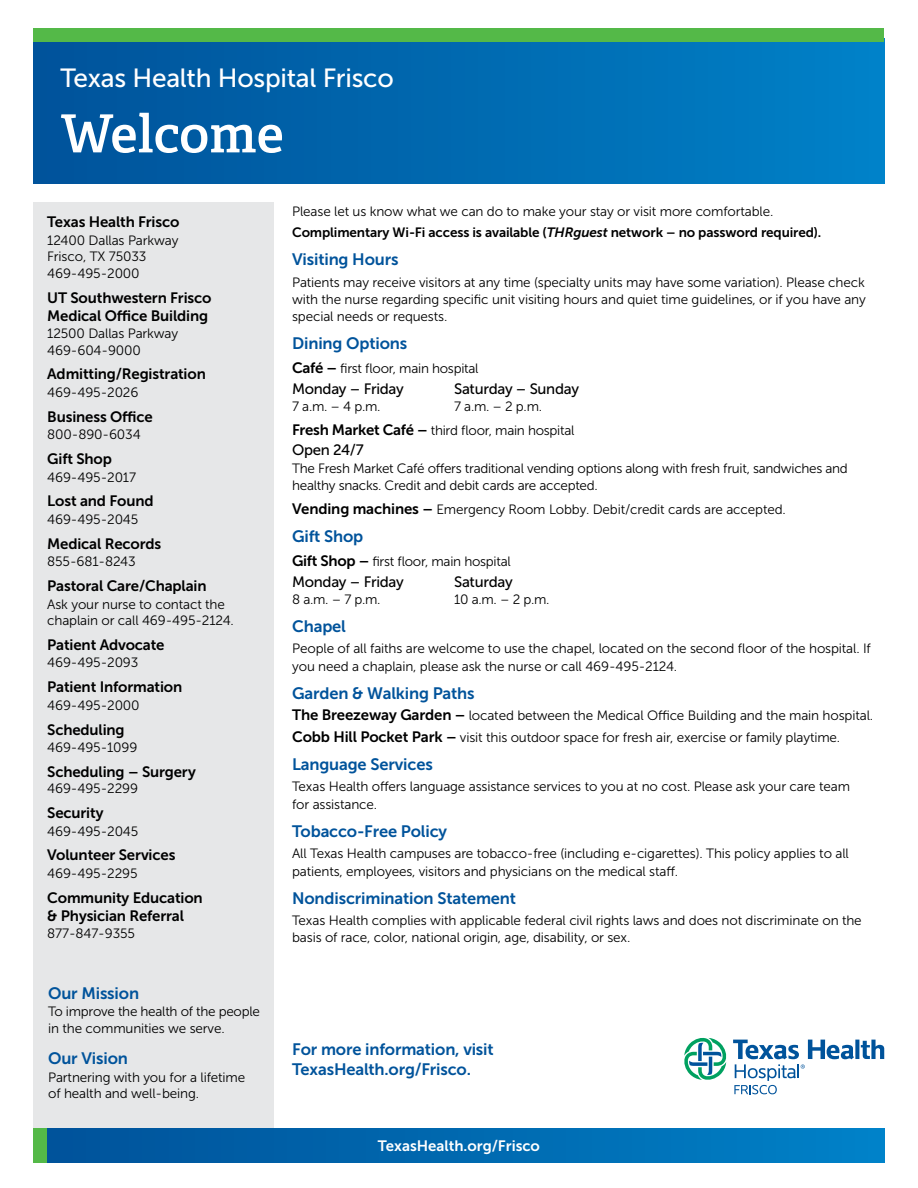
<style>
.page{position:relative;width:918px;height:1188px;background:#fff}
.page>*{position:absolute;margin:0;border:0;box-sizing:border-box;transform-origin:0 0}
.t1{font:600 52.5px "Adelle Basic";color:#fff}
.t2{font:26.25px "Museo Sans 500";letter-spacing:-.01em;color:#fff}
.t3{font:16.5px/19.8px "Museo Sans 700";letter-spacing:-.01em;color:#00539b}
.t4{font:15px/18px "Museo Sans 700";letter-spacing:-.01em;color:#000}
.t5{font:15px "Museo Sans 500";letter-spacing:-.02em;color:#000}
.t6{font:15px "Museo Sans 700";color:#fff}
.t7{font:13.5px/17.2px "Museo Sans 300";letter-spacing:-.01em;color:#000}
.t8{font:13.5px "Museo Sans 700";letter-spacing:-.01em;color:#000}
.s1{font-style:italic}
.s2{font-family:"Museo Sans 700";font-size:15px}
</style>
<div class="page">
<div style="left:34px;top:38px;width:850px;height:145px;background:linear-gradient(to right,#00529a,#0081c7)"></div>
<div style="left:34px;top:29px;width:850px;height:13px;background:#54b948"></div>
<div style="left:34px;top:202px;width:240px;height:935px;background:#e6e7e8"></div>
<div style="left:46px;top:1128px;width:838px;height:35px;background:linear-gradient(to right,#005299,#0081c7)"></div>
<div style="left:34px;top:1128px;width:13px;height:35px;background:#54b948"></div>
<svg style="left:684px;top:1038px;width:43px;height:42px"></svg>
<svg style="left:855px;top:1040px;width:4px;height:19px"></svg>
<svg style="left:861px;top:1040px;width:23px;height:19px"></svg>
<svg style="left:733px;top:1040px;width:121px;height:54px"></svg>
<h2 class="t2" style="left:60px;top:63px;width:335px">Texas Health Hospital Frisco</h2>
<h1 class="t1" style="left:60px;top:101px;width:225px">Welcome</h1>
<p class="t4" style="left:47px;top:213px;width:134px">Texas Health Frisco</p>
<p class="t7" style="left:47px;top:232px;width:133px;line-height:16.5px">12400 Dallas Parkway<br>Frisco, TX 75033<br>469-495-2000</p>
<p class="t4" style="left:47px;top:288px;width:166px">UT Southwestern Frisco<br>Medical Office Building</p>
<p class="t7" style="left:47px;top:325px;width:132px;line-height:16.5px">12500 Dallas Parkway<br>469-604-9000</p>
<p class="t4" style="left:47px;top:365px;width:160px">Admitting/Registration</p>
<p class="t7" style="left:47px;top:384px;width:93px">469-495-2026</p>
<p class="t4" style="left:47px;top:408px;width:107px">Business Office</p>
<p class="t7" style="left:47px;top:426px;width:95px">800-890-6034</p>
<p class="t4" style="left:47px;top:450px;width:66px">Gift Shop</p>
<p class="t7" style="left:47px;top:468px;width:90px">469-495-2017</p>
<p class="t4" style="left:47px;top:492px;width:108px">Lost and Found</p>
<p class="t7" style="left:47px;top:511px;width:93px">469-495-2045</p>
<p class="t4" style="left:47px;top:535px;width:116px">Medical Records</p>
<p class="t7" style="left:47px;top:553px;width:90px">855-681-8243</p>
<p class="t4" style="left:47px;top:577px;width:161px">Pastoral Care/Chaplain</p>
<p class="t7" style="left:47px;top:596px;width:188px;line-height:16.5px">Ask your nurse to contact the chaplain or call 469-495-2124.</p>
<p class="t4" style="left:47px;top:636px;width:119px">Patient Advocate</p>
<p class="t7" style="left:47px;top:654px;width:93px">469-495-2093</p>
<p class="t4" style="left:47px;top:678px;width:137px">Patient Information</p>
<p class="t7" style="left:47px;top:697px;width:94px">469-495-2000</p>
<p class="t4" style="left:47px;top:720px;width:79px">Scheduling</p>
<p class="t7" style="left:47px;top:739px;width:92px">469-495-1099</p>
<p class="t4" style="left:47px;top:763px;width:150px">Scheduling – Surgery</p>
<p class="t7" style="left:47px;top:780px;width:92px">469-495-2299</p>
<p class="t4" style="left:47px;top:804px;width:58px">Security</p>
<p class="t7" style="left:47px;top:823px;width:93px">469-495-2045</p>
<p class="t4" style="left:47px;top:846px;width:130px">Volunteer Services</p>
<p class="t7" style="left:47px;top:865px;width:92px">469-495-2295</p>
<p class="t4" style="left:47px;top:889px;width:157px">Community Education &amp; Physician Referral</p>
<p class="t7" style="left:47px;top:925px;width:89px">877-847-9355</p>
<p class="t3" style="left:48px;top:983px;width:92px">Our Mission</p>
<p class="t7" style="left:48px;top:1003px;width:213px;line-height:16.5px">To improve the health of the people in the communities we serve.</p>
<p class="t3" style="left:48px;top:1049px;width:81px">Our Vision</p>
<p class="t7" style="left:48px;top:1069px;width:199px;line-height:16.5px">Partnering with you for a lifetime of health and well-being.</p>
<p class="t7" style="left:292px;top:202px;width:483px">Please let us know what we can do to make your stay or visit more comfortable.</p>
<p class="t8" style="left:292px;top:225px;width:531px">Complimentary Wi-Fi access is available (<span class="s1">THRguest</span> network – no password required).</p>
<p class="t3" style="left:292px;top:250px;width:108px">Visiting Hours</p>
<p class="t7" style="left:292px;top:274px;width:575px;text-align:justify">Patients may receive visitors at any time (specialty units may have some variation). Please check with the nurse regarding specific unit visiting hours and quiet time guidelines, or if you have any special needs or requests.</p>
<p class="t3" style="left:292px;top:334px;width:117px">Dining Options</p>
<p class="t7" style="left:292px;top:360px;width:188px"><span class="s2">Café –</span> first floor, main hospital</p>
<p class="t5" style="left:292px;top:380px;width:113px">Monday – Friday</p>
<p class="t5" style="left:454px;top:380px;width:126px">Saturday – Sunday</p>
<p class="t7" style="left:292px;top:398px;width:90px">7 a.m. – 4 p.m.</p>
<p class="t7" style="left:292px;top:394px;width:284px;line-height:24px;text-indent:162px">7 a.m. – 2 p.m.<br><span class="s2">Fresh Market Café –</span> third floor, main hospital</p>
<p class="t5" style="left:292px;top:442px;width:73px">Open 24/7</p>
<p class="t7" style="left:292px;top:460px;width:557px">The Fresh Market Café offers traditional vending options along with fresh fruit, sandwiches and healthy snacks. Credit and debit cards are accepted.</p>
<p class="t7" style="left:292px;top:501px;width:495px"><span class="s2">Vending machines –</span> Emergency Room Lobby. Debit/credit cards are accepted.</p>
<p class="t3" style="left:292px;top:526px;width:73px">Gift Shop</p>
<p class="t7" style="left:292px;top:553px;width:220px"><span class="s2">Gift Shop –</span> first floor, main hospital</p>
<p class="t5" style="left:292px;top:573px;width:113px">Monday – Friday</p>
<p class="t5" style="left:454px;top:573px;width:60px">Saturday</p>
<p class="t7" style="left:292px;top:591px;width:90px">8 a.m. – 7 p.m.</p>
<p class="t7" style="left:454px;top:591px;width:97px">10 a.m. – 2 p.m.</p>
<p class="t3" style="left:292px;top:616px;width:55px">Chapel</p>
<p class="t7" style="left:292px;top:640px;width:580px">People of all faiths are welcome to use the chapel, located on the second floor of the hospital. If you need a chaplain, please ask the nurse or call 469-495-2124.</p>
<p class="t3" style="left:292px;top:683px;width:184px">Garden &amp; Walking Paths</p>
<p class="t7" style="left:292px;top:705px;width:583px;line-height:21.6px"><span class="s2">The Breezeway Garden –</span> located between the Medical Office Building and the main hospital.<br><span class="s2">Cobb Hill Pocket Park –</span> visit this outdoor space for fresh air, exercise or family playtime.</p>
<p class="t3" style="left:292px;top:754px;width:142px">Language Services</p>
<p class="t7" style="left:292px;top:778px;width:559px">Texas Health offers language assistance services to you at no cost. Please ask your care team for assistance.</p>
<p class="t3" style="left:292px;top:821px;width:157px">Tobacco-Free Policy</p>
<p class="t7" style="left:292px;top:845px;width:558px">All Texas Health campuses are tobacco-free (including e-cigarettes). This policy applies to all patients, employees, visitors and physicians on the medical staff.</p>
<p class="t3" style="left:292px;top:888px;width:225px">Nondiscrimination Statement</p>
<p class="t7" style="left:292px;top:912px;width:571px">Texas Health complies with applicable federal civil rights laws and does not discriminate on the basis of race, color, national origin, age, disability, or sex.</p>
<p class="t3" style="left:292px;top:1039px;width:203px">For more information, visit<br>TexasHealth.org/Frisco.</p>
<p class="t6" style="left:378px;top:1138px;width:164px">TexasHealth.org/Frisco</p>
</div>
